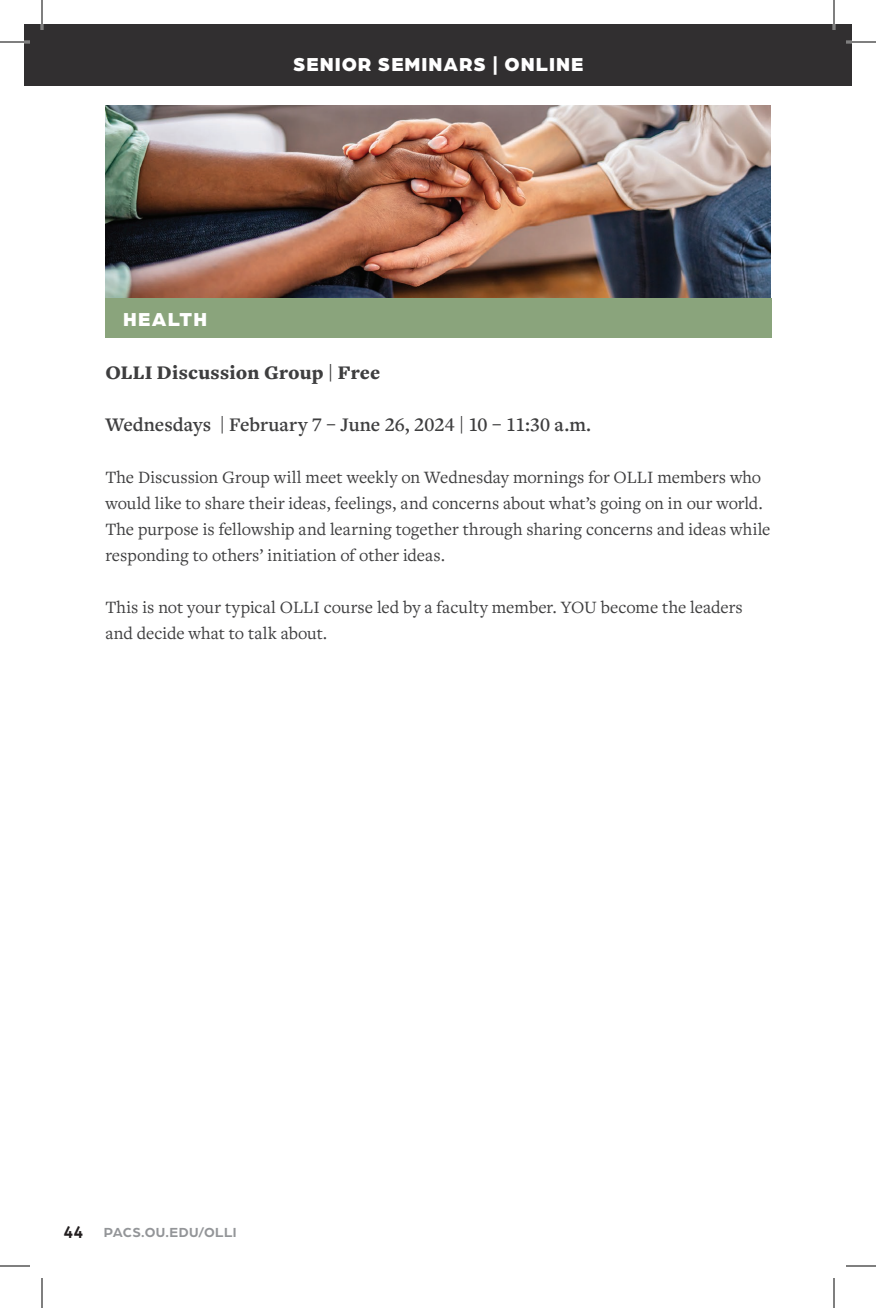
<style>
.page{position:relative;width:876px;height:1308px;background:#fff}
.page>*{position:absolute;margin:0;border:0;box-sizing:border-box;transform-origin:0 0}
.t1{font:600 20px "Freight Text Pro";color:#3e3e3f}
.t2{font:900 20px "Arboria";letter-spacing:.05em;color:#fff}
.t3{font:900 20px "Freight Text Pro";letter-spacing:.01em;color:#3e3e3f}
.t4{font:18px/26px "Freight Text Pro";color:#3e3e3f}
.t5{font:700 14px "Arboria";letter-spacing:.025em;color:#939598}
.s1{font-size:18px;color:#231f20}
</style>
<div class="page">
<div style="left:24px;top:24px;width:828px;height:61px;background:#312f30"></div>
<div style="left:105px;top:298px;width:666px;height:39px;background:#8aa47c"></div>
<img style="left:105px;top:105px;width:666px;height:193px">
<hr style="left:0;top:41px;width:30px;height:2px;background:#fff">
<hr style="left:846px;top:41px;width:30px;height:2px;background:#fff">
<hr style="left:41px;top:0;width:2px;height:30px;background:#fff">
<hr style="left:833px;top:0;width:2px;height:30px;background:#fff">
<hr style="left:0;top:42px;width:30px;height:1px;background:#000">
<hr style="left:846px;top:42px;width:30px;height:1px;background:#000">
<hr style="left:0;top:1266px;width:30px;height:1px;background:#000">
<hr style="left:846px;top:1266px;width:30px;height:1px;background:#000">
<hr style="left:42px;top:0;width:1px;height:30px;background:#000">
<hr style="left:42px;top:1278px;width:1px;height:30px;background:#000">
<hr style="left:834px;top:0;width:1px;height:30px;background:#000">
<hr style="left:834px;top:1278px;width:1px;height:30px;background:#000">
<p class="t2" style="left:293px;top:50px;width:291px">SENIOR SEMINARS | ONLINE</p>
<p class="t2" style="left:123px;top:305px;width:86px">HEALTH</p>
<p class="t3" style="left:105px;top:359px;width:276px">OLLI Discussion Group | Free</p>
<p class="t1" style="left:105px;top:411px;width:487px">Wednesdays | February 7 – June 26, 2024 | 10 – 11:30 a.m.</p>
<p class="t4" style="left:105px;top:463px;width:667px">The Discussion Group will meet weekly on Wednesday mornings for OLLI members who would like to share their ideas, feelings, and concerns about what’s going on in our world.<br>The purpose is fellowship and learning together through sharing concerns and ideas while responding to others’ initiation of other ideas.</p>
<p class="t4" style="left:105px;top:593px;width:639px">This is not your typical OLLI course led by a faculty member. YOU become the leaders and decide what to talk about.</p>
<p class="t5" style="left:64px;top:1223px;width:174px"><span class="s1">44</span> PACS.OU.EDU/OLLI</p>
</div>
